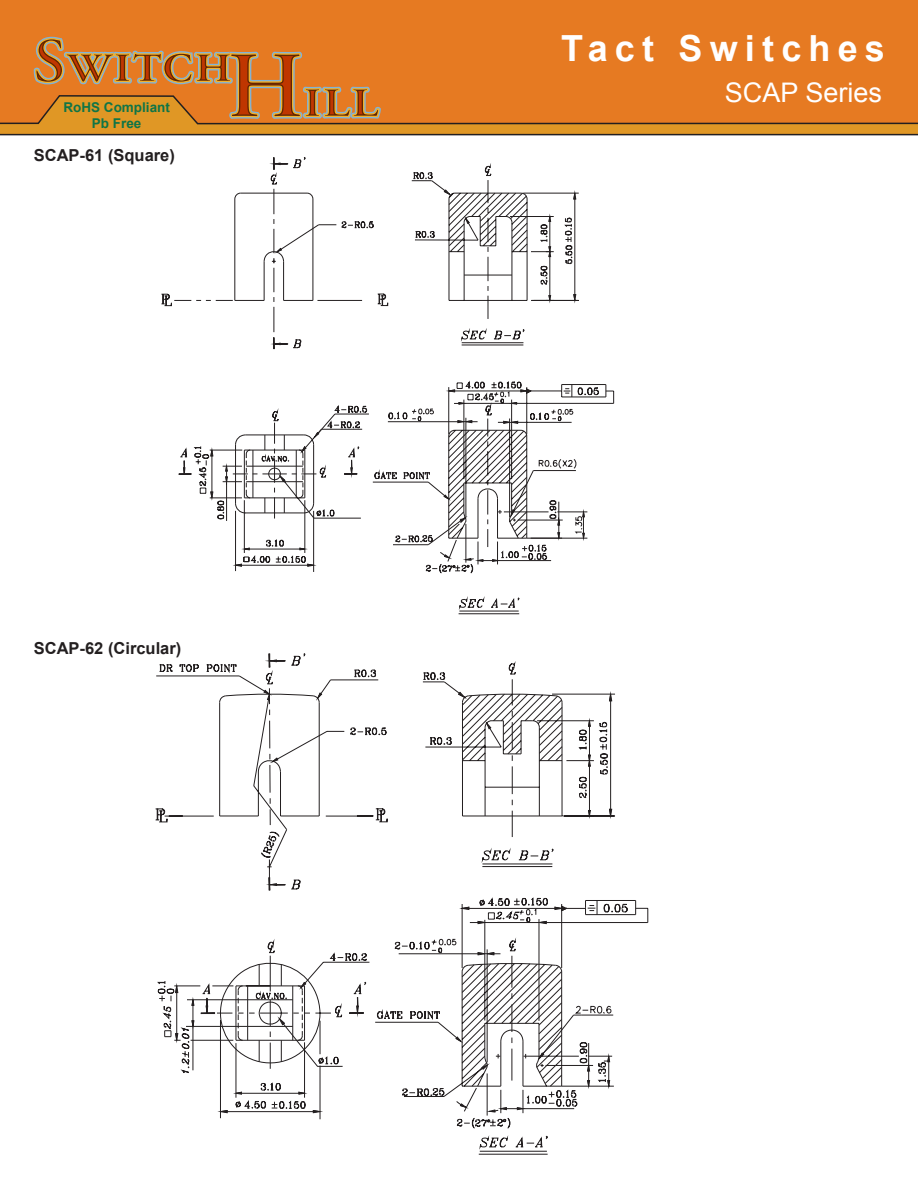
<style>
.page{position:relative;width:918px;height:1188px;background:#fff}
.page>*{position:absolute;margin:0;border:0;box-sizing:border-box;transform-origin:0 0}
.t1{font:700 36px "Arial";letter-spacing:.2em;color:#fff}
.t2{font:27px "Arial";color:#fff}
.t3{font:700 16.5px "Arial";color:#231f20}
.t4{font:700 13.5px/16.2px "Arial";color:#107546;text-align:center}
</style>
<div class="page">
<div style="left:0;top:0;width:918px;height:129px;background:#e67a22"></div>
<svg style="left:0;top:37px;width:918px;height:99px"></svg>
<svg style="left:458px;top:596px;width:62px;height:19px"></svg>
<svg style="left:161px;top:157px;width:453px;height:417px"></svg>
<svg style="left:478px;top:1135px;width:70px;height:20px"></svg>
<svg style="left:156px;top:653px;width:493px;height:476px"></svg>
<p class="t4" style="left:63px;top:100px;width:108px">RoHS Compliant<br>Pb Free</p>
<p class="t3" style="left:34px;top:144px;width:143px">SCAP-61 (Square)</p>
<p class="t3" style="left:34px;top:637px;width:149px">SCAP-62 (Circular)</p>
<h1 class="t1" style="left:561px;top:24px;width:325px">Tact Switches</h1>
<p class="t2" style="left:725px;top:75px;width:159px">SCAP Series</p>
</div>
